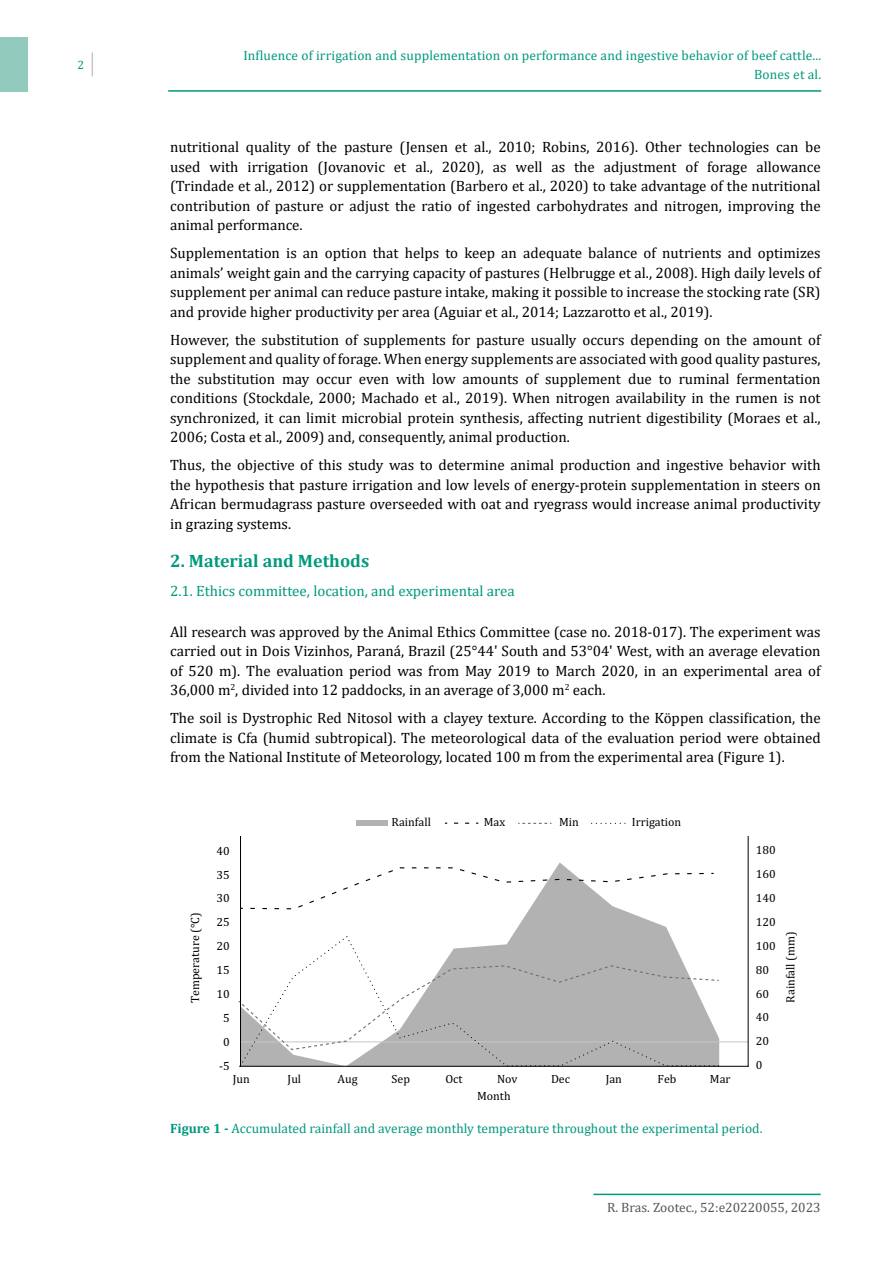
<style>
.page{position:relative;width:893px;height:1263px;background:#fff}
.page>*{position:absolute;margin:0;border:0;box-sizing:border-box;transform-origin:0 0}
.t1{font:700 18px "Cambria";color:#00997d}
.t2{font:15px/19.5px "Cambria";color:#000;text-align:justify}
.t3{font:15px "Cambria";color:#00997d}
.t4{font:13.5px/19.2px "Cambria";color:#00997d;text-align:right}
.t5{font:13.5px "Cambria";color:#575756}
.t6{font:12px/24px "Cambria";color:#000;text-align:center}
.t7{font:12px "Cambria";color:#00997d}
.s1{font-weight:700}
</style>
<div class="page">
<hr style="left:593px;top:1193px;width:228px;height:2px;background:#00997d">
<div style="left:0;top:37px;width:27px;height:55px;background:#92cbbe"></div>
<svg style="left:92px;top:53px;width:1px;height:23px"></svg>
<hr style="left:169px;top:90px;width:652px;height:2px;background:#00997d">
<svg style="left:241px;top:862px;width:430px;height:74px"></svg>
<hr style="left:240px;top:1066px;width:508px;height:1px;background:#000">
<hr style="left:241px;top:1041px;width:507px;height:1px;background:#c6c6c6">
<hr style="left:240px;top:836px;width:1px;height:230px;background:#000">
<hr style="left:748px;top:836px;width:1px;height:230px;background:#000">
<svg style="left:238px;top:936px;width:481px;height:131px"></svg>
<svg style="left:249px;top:866px;width:465px;height:44px"></svg>
<svg style="left:454px;top:823px;width:24px;height:1px"></svg>
<svg style="left:518px;top:823px;width:33px;height:1px"></svg>
<svg style="left:592px;top:823px;width:34px;height:1px"></svg>
<div style="left:356px;top:820px;width:31px;height:5px;background:#b3b2b2"></div>
<p class="t7" style="left:77px;top:58px;width:8px">2</p>
<p class="t4" style="left:243px;top:45px;width:579px">Influence of irrigation and supplementation on performance and ingestive behavior of beef cattle...<br>Bones et al.</p>
<p class="t2" style="left:170px;top:137px;width:652px">nutritional quality of the pasture (Jensen et al., 2010; Robins, 2016). Other technologies can be used with irrigation (Jovanovic et al., 2020), as well as the adjustment of forage allowance (Trindade et al., 2012) or supplementation (Barbero et al., 2020) to take advantage of the nutritional contribution of pasture or adjust the ratio of ingested carbohydrates and nitrogen, improving the animal performance.</p>
<p class="t2" style="left:170px;top:243px;width:652px">Supplementation is an option that helps to keep an adequate balance of nutrients and optimizes animals’ weight gain and the carrying capacity of pastures (Helbrugge et al., 2008). High daily levels of supplement per animal can reduce pasture intake, making it possible to increase the stocking rate (SR) and provide higher productivity per area (Aguiar et al., 2014; Lazzarotto et al., 2019).</p>
<p class="t2" style="left:170px;top:330px;width:652px">However, the substitution of supplements for pasture usually occurs depending on the amount of supplement and quality of forage. When energy supplements are associated with good quality pastures, the substitution may occur even with low amounts of supplement due to ruminal fermentation conditions (Stockdale, 2000; Machado et al., 2019). When nitrogen availability in the rumen is not synchronized, it can limit microbial protein synthesis, affecting nutrient digestibility (Moraes et al., 2006; Costa et al., 2009) and, consequently, animal production.</p>
<p class="t2" style="left:170px;top:455px;width:652px">Thus, the objective of this study was to determine animal production and ingestive behavior with the hypothesis that pasture irrigation and low levels of energy-protein supplementation in steers on African bermudagrass pasture overseeded with oat and ryegrass would increase animal productivity in grazing systems.</p>
<p class="t1" style="left:170px;top:548px;width:201px">2. Material and Methods</p>
<p class="t3" style="left:170px;top:582px;width:346px">2.1. Ethics committee, location, and experimental area</p>
<p class="t2" style="left:170px;top:622px;width:652px">All research was approved by the Animal Ethics Committee (case no. 2018-017). The experiment was carried out in Dois Vizinhos, Paraná, Brazil (25°44ʹ South and 53°04ʹ West, with an average elevation of 520 m). The evaluation period was from May 2019 to March 2020, in an experimental area of 36,000 m<sup>2</sup>, divided into 12 paddocks, in an average of 3,000 m<sup>2</sup> each.</p>
<p class="t2" style="left:170px;top:708px;width:652px">The soil is Dystrophic Red Nitosol with a clayey texture. According to the Köppen classification, the climate is Cfa (humid subtropical). The meteorological data of the evaluation period were obtained from the National Institute of Meteorology, located 100 m from the experimental area (Figure 1).</p>
<p class="t6" style="left:184px;top:1003px;width:92px;rotate:-90deg">Temperature (°C)</p>
<p class="t6" style="left:216px;top:840px;width:15px">40<br>35<br>30<br>25<br>20<br>15<br>10<br>5<br>0 -5</p>
<p class="t6" style="left:392px;top:811px;width:41px">Rainfall</p>
<p class="t6" style="left:484px;top:811px;width:23px">Max</p>
<p class="t6" style="left:559px;top:811px;width:21px">Min</p>
<p class="t6" style="left:632px;top:811px;width:51px">Irrigation</p>
<p class="t6" style="left:233px;top:1068px;width:19px">Jun</p>
<p class="t6" style="left:288px;top:1068px;width:15px">Jul</p>
<p class="t6" style="left:338px;top:1068px;width:22px">Aug</p>
<p class="t6" style="left:392px;top:1068px;width:20px">Sep</p>
<p class="t6" style="left:445px;top:1068px;width:19px">Oct</p>
<p class="t6" style="left:497px;top:1068px;width:22px">Nov</p>
<p class="t6" style="left:551px;top:1068px;width:21px">Dec</p>
<p class="t6" style="left:606px;top:1068px;width:18px">Jan</p>
<p class="t6" style="left:658px;top:1068px;width:20px">Feb</p>
<p class="t6" style="left:710px;top:1068px;width:22px">Mar</p>
<p class="t6" style="left:477px;top:1085px;width:35px">Month</p>
<p class="t6" style="left:756px;top:839px;width:21px;text-align:left">180<br>160<br>140<br>120<br>100<br>80<br>60<br>40<br>20<br>0</p>
<p class="t4" style="left:170px;top:1119px;width:594px"><span class="s1">Figure 1 -</span> Accumulated rainfall and average monthly temperature throughout the experimental period.</p>
<p class="t6" style="left:779px;top:1003px;width:73px;rotate:-90deg">Rainfall (mm)</p>
<p class="t5" style="left:607px;top:1199px;width:215px">R. Bras. Zootec., 52:e20220055, 2023</p>
</div>
